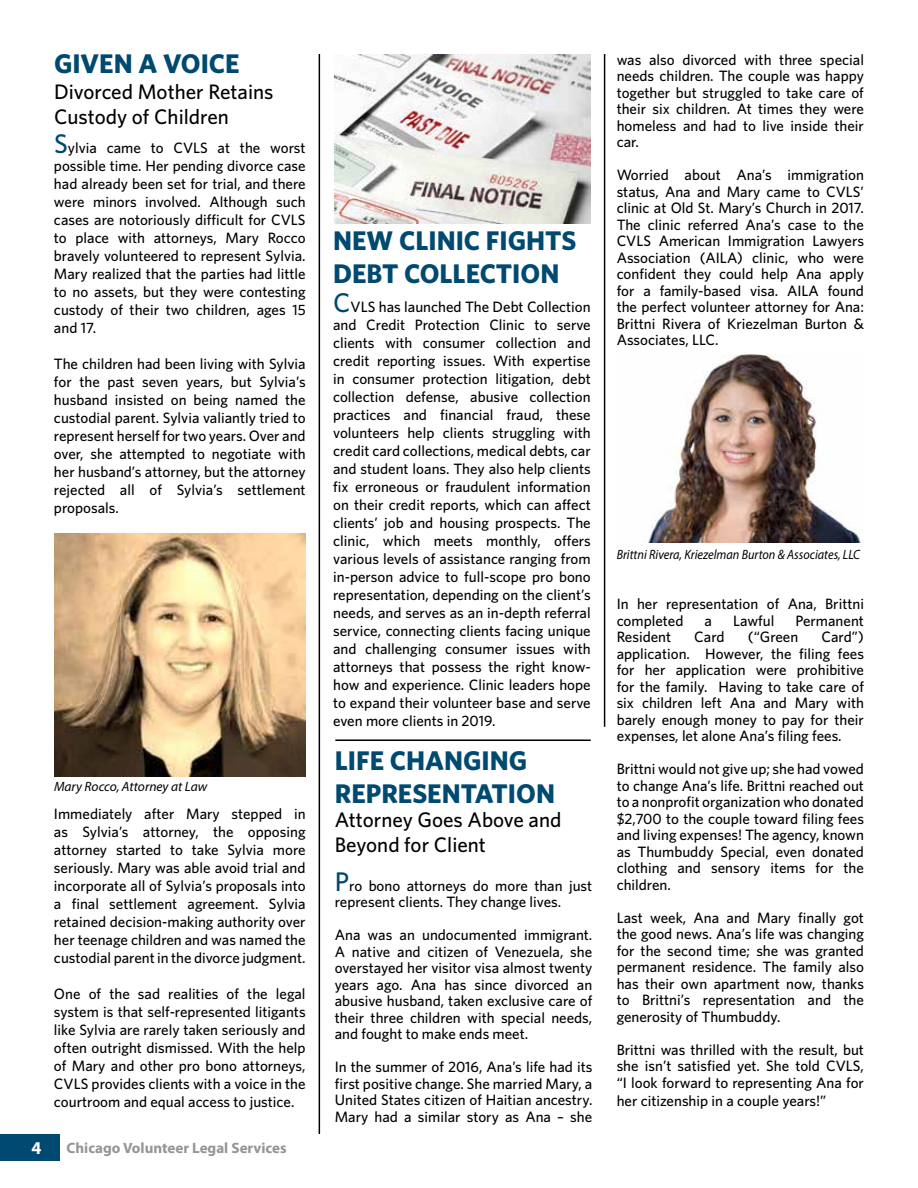
<style>
.page{position:relative;width:918px;height:1188px;background:#fff}
.page>*{position:absolute;margin:0;border:0;box-sizing:border-box;transform-origin:0 0}
.t1{font:700 27px/32.4px "Whitney";color:#004970}
.t2{font:500 21px/25.2px "Whitney";color:#000}
.t3{font:700 18px "Myriad Pro";color:#fff}
.t4{font:500 15px/18px "Whitney";color:#000;text-align:justify}
.t5{font:700 15px "Myriad Pro";color:#939598}
.t6{font:italic 13.5px "Myriad Pro";color:#000;scale:.91 1}
.t7{font:italic 13.5px "Myriad Pro";color:#000}
.s1{font-size:27px;color:#004970}
</style>
<div class="page">
<div style="left:0;top:1134px;width:59px;height:27px;background:#004970"></div>
<img style="left:54px;top:534px;width:252px;height:243px">
<hr style="left:319px;top:54px;width:1px;height:1080px;background:#000">
<img style="left:335px;top:54px;width:256px;height:169px">
<hr style="left:604px;top:54px;width:1px;height:673px;background:#000">
<hr style="left:335px;top:740px;width:256px;height:1px;background:#000">
<img style="left:648px;top:354px;width:213px;height:188px">
<h1 class="t1" style="left:54px;top:47px;width:187px">GIVEN A VOICE</h1>
<h2 class="t2" style="left:54px;top:79px;width:221px">Divorced Mother Retains<br>Custody of Children</h2>
<p class="t4" style="left:54px;top:138px;width:253px"><span class="s1">S</span>ylvia came to CVLS at the worst possible time. Her pending divorce case had already been set for trial, and there were minors involved. Although such cases are notoriously difficult for CVLS to place with attorneys, Mary Rocco bravely volunteered to represent Sylvia.<br>Mary realized that the parties had little to no assets, but they were contesting custody of their two children, ages 15 and 17.</p>
<p class="t4" style="left:54px;top:354px;width:253px">The children had been living with Sylvia for the past seven years, but Sylvia’s husband insisted on being named the custodial parent. Sylvia valiantly tried to represent herself for two years. Over and over, she attempted to negotiate with her husband’s attorney, but the attorney rejected all of Sylvia’s settlement proposals.</p>
<p class="t7" style="left:54px;top:779px;width:155px">Mary Rocco, Attorney at Law</p>
<p class="t4" style="left:54px;top:804px;width:253px">Immediately after Mary stepped in as Sylvia’s attorney, the opposing attorney started to take Sylvia more seriously. Mary was able avoid trial and incorporate all of Sylvia’s proposals into a final settlement agreement. Sylvia retained decision-making authority over her teenage children and was named the custodial parent in the divorce judgment.</p>
<p class="t4" style="left:54px;top:984px;width:253px">One of the sad realities of the legal system is that self-represented litigants like Sylvia are rarely taken seriously and often outright dismissed. With the help of Mary and other pro bono attorneys, CVLS provides clients with a voice in the courtroom and equal access to justice.</p>
<p class="t3" style="left:31px;top:1136px;width:11px">4</p>
<p class="t5" style="left:67px;top:1138px;width:222px">Chicago Volunteer Legal Services</p>
<h1 class="t1" style="left:333px;top:224px;width:245px">NEW CLINIC FIGHTS<br>DEBT COLLECTION</h1>
<p class="t4" style="left:333px;top:297px;width:259px"><span class="s1">C</span>VLS has launched The Debt Collection and Credit Protection Clinic to serve clients with consumer collection and credit reporting issues. With expertise in consumer protection litigation, debt collection defense, abusive collection practices and financial fraud, these volunteers help clients struggling with credit card collections, medical debts, car and student loans. They also help clients fix erroneous or fraudulent information on their credit reports, which can affect clients’ job and housing prospects. The clinic, which meets monthly, offers various levels of assistance ranging from in-person advice to full-scope pro bono representation, depending on the client’s needs, and serves as an in-depth referral service, connecting clients facing unique and challenging consumer issues with attorneys that possess the right know&shy;how and experience. Clinic leaders hope to expand their volunteer base and serve even more clients in 2019.</p>
<h1 class="t1" style="left:335px;top:744px;width:222px">LIFE CHANGING<br>REPRESENTATION</h1>
<h2 class="t2" style="left:335px;top:806px;width:228px">Attorney Goes Above and<br>Beyond for Client</h2>
<p class="t4" style="left:335px;top:877px;width:259px;line-height:16.5px"><span class="s1">P</span>ro bono attorneys do more than just represent clients. They change lives.</p>
<p class="t4" style="left:335px;top:926px;width:259px;line-height:16.5px">Ana was an undocumented immigrant.<br>A native and citizen of Venezuela, she overstayed her visitor visa almost twenty years ago. Ana has since divorced an abusive husband, taken exclusive care of their three children with special needs, and fought to make ends meet.</p>
<p class="t4" style="left:335px;top:1058px;width:259px;line-height:16.5px">In the summer of 2016, Ana’s life had its first positive change. She married Mary, a United States citizen of Haitian ancestry.<br>Mary had a similar story as Ana – she</p>
<p class="t4" style="left:617px;top:51px;width:249px;line-height:16.5px">was also divorced with three special needs children. The couple was happy together but struggled to take care of their six children. At times they were homeless and had to live inside their car.</p>
<p class="t4" style="left:617px;top:166px;width:249px;line-height:16.5px">Worried about Ana’s immigration status, Ana and Mary came to CVLS’ clinic at Old St. Mary’s Church in 2017.<br>The clinic referred Ana’s case to the CVLS American Immigration Lawyers Association (AILA) clinic, who were confident they could help Ana apply for a family-based visa. AILA found the perfect volunteer attorney for Ana:<br>Brittni Rivera of Kriezelman Burton &amp; Associates, LLC.</p>
<p class="t6" style="left:617px;top:546px;width:269px">Brittni Rivera, Kriezelman Burton &amp; Associates, LLC</p>
<p class="t4" style="left:617px;top:595px;width:249px;line-height:16.5px">In her representation of Ana, Brittni completed</p>
<p class="t4" style="left:705px;top:611px;width:9px">a</p>
<p class="t4" style="left:733px;top:611px;width:43px">Lawful</p>
<p class="t4" style="left:795px;top:611px;width:70px">Permanent</p>
<p class="t4" style="left:617px;top:628px;width:56px">Resident</p>
<p class="t4" style="left:694px;top:628px;width:32px">Card</p>
<p class="t4" style="left:748px;top:628px;width:52px">(“Green</p>
<p class="t4" style="left:617px;top:628px;width:249px;line-height:16.5px;text-indent:205px">Card”) application. However, the filing fees for her application were prohibitive for the family. Having to take care of six children left Ana and Mary with barely enough money to pay for their expenses, let alone Ana’s filing fees.</p>
<p class="t4" style="left:617px;top:760px;width:249px;line-height:16.5px">Brittni would not give up; she had vowed to change Ana’s life. Brittni reached out to a nonprofit organization who donated $2,700 to the couple toward filing fees and living expenses! The agency, known as Thumbuddy Special, even donated clothing and sensory items for the children.</p>
<p class="t4" style="left:617px;top:909px;width:249px;line-height:16.5px">Last week, Ana and Mary finally got the good news. Ana’s life was changing for the second time; she was granted permanent residence. The family also has their own apartment now, thanks to Brittni’s representation and the generosity of Thumbuddy.</p>
<p class="t4" style="left:617px;top:1041px;width:249px;line-height:16.5px">Brittni was thrilled with the result, but she isn’t satisfied yet. She told CVLS, “I look forward to representing Ana for</p>
<p class="t4" style="left:617px;top:1091px;width:211px">her citizenship in a couple years!”</p>
</div>
